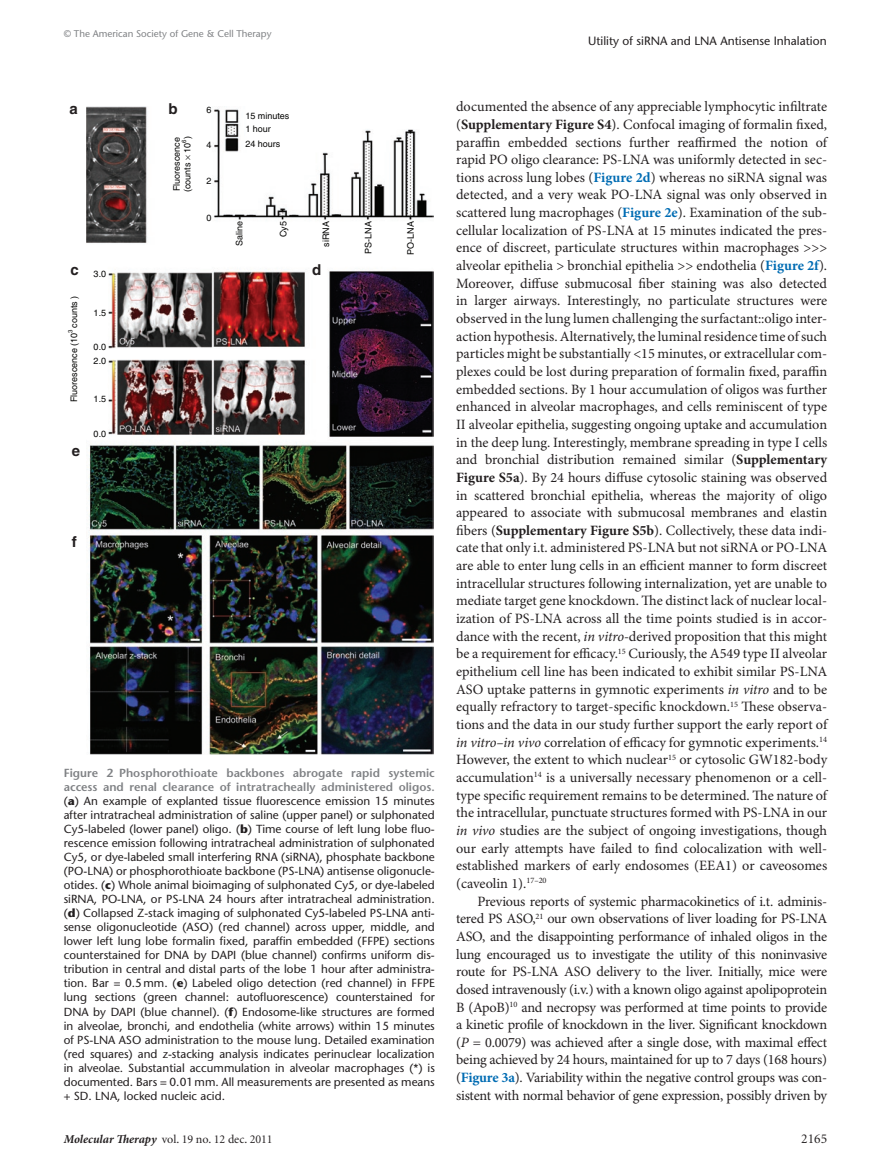
<style>
.page{position:relative;width:891px;height:1175px;background:#fff}
.page>*{position:absolute;margin:0;border:0;box-sizing:border-box;transform-origin:0 0}
.t1{font:700 15px "Helvetica";color:#231f20}
.t2{font:14.25px/17.7px "Minion Pro";letter-spacing:-.01em;color:#231f20;text-align:justify}
.t3{font:13.5px "Minion";color:#231f20}
.t4{font:12px "Stone Sans";color:#231f20}
.t5{font:12px "Minion";color:#231f20}
.t6{font:11.7px/14.1px "Stone Sans";color:#231f20;text-align:justify}
.t7{font:9.75px "Stone Sans";color:#808285}
.t8{font:9px/12.3px "Helvetica";color:#050504}
.t9{font:6px "Helvetica";color:#050504}
.s1{font-weight:600;color:#808285}
.s2{font-weight:700}
.s3{font-weight:700;color:#006cb3}
.s4{font-style:italic}
.s5{font-family:"Minion Pro";font-weight:700;font-style:italic}
</style>
<div class="page">
<img style="left:86px;top:106px;width:348px;height:648px">
<svg style="left:186px;top:155px;width:5px;height:5px"></svg>
<p class="t7" style="left:64px;top:28px;width:209px">© The American Society of Gene &amp; Cell Therapy</p>
<p class="t4" style="left:588px;top:34px;width:240px">Utility of siRNA and LNA Antisense Inhalation</p>
<p class="t1" style="left:70px;top:99px;width:10px">a</p>
<p class="t1" style="left:169px;top:99px;width:11px">b</p>
<p class="t8" style="left:171px;top:192px;width:57px;line-height:10.8px;rotate:-90deg">Fluorescence (counts 10 )</p>
<p class="t9" style="left:181px;top:143px;width:5px;rotate:-90deg">6</p>
<p class="t8" style="left:206px;top:104px;width:7px">6</p>
<p class="t8" style="left:206px;top:139px;width:7px">4</p>
<p class="t8" style="left:206px;top:174px;width:7px">2</p>
<p class="t8" style="left:206px;top:211px;width:7px">0</p>
<p class="t8" style="left:245px;top:110px;width:46px">15 minutes<br>1 hour</p>
<p class="t8" style="left:245px;top:137px;width:37px">24 hours</p>
<p class="t8" style="left:233px;top:246px;width:27px;rotate:-90deg">Saline</p>
<p class="t8" style="left:320px;top:247px;width:27px;rotate:-90deg">siRNA</p>
<p class="t8" style="left:277px;top:237px;width:18px;rotate:-90deg">Cy5</p>
<p class="t8" style="left:362px;top:254px;width:34px;rotate:-90deg">PS-LNA</p>
<p class="t8" style="left:405px;top:255px;width:35px;rotate:-90deg">PO-LNA</p>
<p class="t1" style="left:71px;top:260px;width:10px">c</p>
<p class="t1" style="left:312px;top:260px;width:11px">d</p>
<p class="t8" style="left:94px;top:267px;width:14px">3.0</p>
<p class="t8" style="left:94px;top:306px;width:14px">1.5</p>
<p class="t8" style="left:94px;top:339px;width:14px;line-height:14.4px">0.0<br>2.0</p>
<p class="t8" style="left:94px;top:393px;width:14px">1.5</p>
<p class="t8" style="left:94px;top:427px;width:14px">0.0</p>
<p class="t8" style="left:68px;top:328px;width:34px;rotate:-90deg">counts )</p>
<p class="t9" style="left:67px;top:333px;width:5px;rotate:-90deg">3</p>
<p class="t8" style="left:68px;top:402px;width:71px;rotate:-90deg">Fluorescence (10</p>
<p class="t1" style="left:72px;top:441px;width:10px">e</p>
<p class="t1" style="left:72px;top:532px;width:6px">f</p>
<p class="t6" style="left:64px;top:765px;width:373px"><span class="s1">Figure 2 Phosphorothioate backbones abrogate rapid systemic access and renal clearance of intratracheally administered oligos. </span>(<span class="s2">a</span>) An example of explanted tissue fluorescence emission 15 minutes after intratracheal administration of saline (upper panel) or sulphonated Cy5-labeled (lower panel) oligo. (<span class="s2">b</span>) Time course of left lung lobe fluo&shy;rescence emission following intratracheal administration of sulphonated Cy5, or dye-labeled small interfering RNA (siRNA), phosphate backbone (PO-LNA) or phosphorothioate backbone (PS-LNA) antisense oligonucle&shy;otides. (<span class="s2">c</span>) Whole animal bioimaging of sulphonated Cy5, or dye-labeled siRNA, PO-LNA, or PS-LNA 24 hours after intratracheal administration. (<span class="s2">d</span>) Collapsed Z-stack imaging of sulphonated Cy5-labeled PS-LNA anti&shy;sense oligonucleotide (ASO) (red channel) across upper, middle, and lower left lung lobe formalin fixed, paraffin embedded (FFPE) sections counterstained for DNA by DAPI (blue channel) confirms uniform dis&shy;tribution in central and distal parts of the lobe 1 hour after administra&shy;tion. Bar = 0.5mm. (<span class="s2">e</span>) Labeled oligo detection (red channel) in FFPE lung sections (green channel: autofluorescence) counterstained for DNA by DAPI (blue channel). (<span class="s2">f</span>) Endosome-like structures are formed in alveolae, bronchi, and endothelia (white arrows) within 15 minutes of PS-LNA ASO administration to the mouse lung. Detailed examination (red squares) and z-stacking analysis indicates perinuclear localization in alveolae. Substantial accummulation in alveolar macrophages (*) is documented. Bars = 0.01mm. All measurements are presented as means + SD. LNA, locked nucleic acid.</p>
<p class="t2" style="left:456px;top:98px;width:373px">documented the absence of any appreciable lymphocytic infiltrate (<span class="s2">Supplementary Figure S4</span>). Confocal imaging of formalin fixed, paraffin embedded sections further reaffirmed the notion of rapid PO oligo clearance: PS-LNA was uniformly detected in sec&shy;tions across lung lobes (<span class="s3">Figure 2d</span>) whereas no siRNA signal was detected, and a very weak PO-LNA signal was only observed in scattered lung macrophages (<span class="s3">Figure 2e</span>). Examination of the sub&shy;cellular localization of PS-LNA at 15 minutes indicated the pres&shy;ence of discreet, particulate structures within macrophages &gt;&gt;&gt; alveolar epithelia &gt; bronchial epithelia &gt;&gt; endothelia (<span class="s3">Figure 2f</span>).<br>Moreover, diffuse submucosal fiber staining was also detected in larger airways. Interestingly, no particulate structures were observed in the lung lumen challenging the surfactant::oligo inter&shy;action hypothesis. Alternatively, the luminal residence time of such particles might be substantially &lt;15 minutes, or extracellular com&shy;plexes could be lost during preparation of formalin fixed, paraffin embedded sections. By 1 hour accumulation of oligos was further enhanced in alveolar macrophages, and cells reminiscent of type II alveolar epithelia, suggesting ongoing uptake and accumulation in the deep lung. Interestingly, membrane spreading in type I cells and bronchial distribution remained similar (<span class="s2">Supplementary Figure S5a</span>). By 24 hours diffuse cytosolic staining was observed in scattered bronchial epithelia, whereas the majority of oligo appeared to associate with submucosal membranes and elastin fibers (<span class="s2">Supplementary Figure S5b</span>). Collectively, these data indi&shy;cate that only i.t. administered PS-LNA but not siRNA or PO-LNA are able to enter lung cells in an efficient manner to form discreet intracellular structures following internalization, yet are unable to mediate target gene knockdown. The distinct lack of nuclear local&shy;ization of PS-LNA across all the time points studied is in accor&shy;dance with the recent, <span class="s4">in vitro-</span>derived proposition that this might be a requirement for efficacy.<sup>15</sup> Curiously, the A549 type II alveolar epithelium cell line has been indicated to exhibit similar PS-LNA ASO uptake patterns in gymnotic experiments <span class="s4">in vitro</span> and to be equally refractory to target-specific knockdown.<sup>15</sup> These observa&shy;tions and the data in our study further support the early report of <span class="s4">in vitro–in vivo</span> correlation of efficacy for gymnotic experiments.<sup>14<br></sup>However, the extent to which nuclear<sup>15</sup> or cytosolic GW182-body accumulation<sup>14</sup> is a universally necessary phenomenon or a cell&shy;type specific requirement remains to be determined. The nature of the intracellular, punctuate structures formed with PS-LNA in our <span class="s4">in vivo</span> studies are the subject of ongoing investigations, though our early attempts have failed to find colocalization with well&shy;established markers of early endosomes (EEA1) or caveosomes (caveolin 1).<sup>17–20</sup></p>
<p class="t2" style="left:456px;top:892px;width:373px;text-indent:21px">Previous reports of systemic pharmacokinetics of i.t. adminis&shy;tered PS ASO,<sup>21</sup> our own observations of liver loading for PS-LNA ASO, and the disappointing performance of inhaled oligos in the lung encouraged us to investigate the utility of this noninvasive route for PS-LNA ASO delivery to the liver. Initially, mice were dosed intravenously (i.v.) with a known oligo against apolipoprotein B (ApoB)<sup>10</sup> and necropsy was performed at time points to provide a kinetic profile of knockdown in the liver. Significant knockdown (<span class="s4">P</span> = 0.0079) was achieved after a single dose, with maximal effect being achieved by 24 hours, maintained for up to 7 days (168 hours) (<span class="s3">Figure 3a</span>). Variability within the negative control groups was con&shy;sistent with normal behavior of gene expression, possibly driven by</p>
<p class="t5" style="left:64px;top:1133px;width:210px"><span class="s5">Molecular Therapy</span> vol. 19 no. 12 dec. 2011</p>
<p class="t3" style="left:801px;top:1132px;width:27px">2165</p>
</div>
